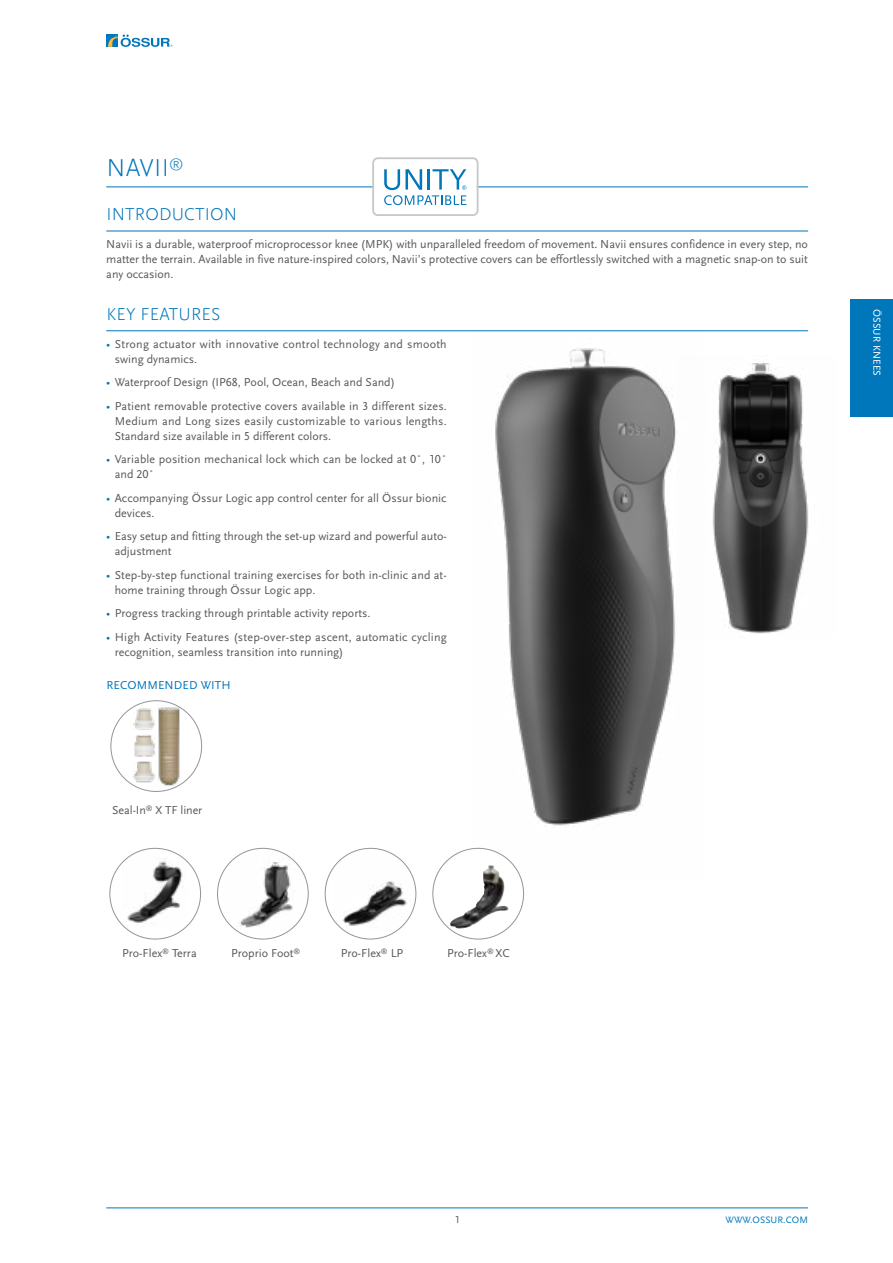
<style>
.page{position:relative;width:893px;height:1263px;background:#fff}
.page>*{position:absolute;margin:0;border:0;box-sizing:border-box;transform-origin:0 0}
.t1{font:300 25.5px "Scala Sans OT";letter-spacing:.01em;color:#0076bb}
.t2{font:300 18px "Scala Sans OT";letter-spacing:.01em;color:#0076bb}
.t3{font:12px/15px "Scala Sans OT";color:#58595b}
.t4{font:12px/15px "Scala Sans OT";letter-spacing:.02em;color:#58595b}
.t5{font:12px "Scala Sans OT";letter-spacing:.01em;color:#0076bb}
.t6{font:10.5px "Scala Sans OT";letter-spacing:.01em;color:#fff}
.t7{font:10.5px "Scala Sans OT";color:#58595b}
.t8{font:9.75px "Scala Sans OT";letter-spacing:.01em;color:#0076bb}
.s1{color:#0076bb}
</style>
<div class="page">
<hr style="left:106px;top:1207px;width:702px;height:1px;background:#0076bb">
<div style="left:106px;top:34px;width:13px;height:13px;background:#0076bb"></div>
<svg style="left:108px;top:35px;width:65px;height:12px"></svg>
<div style="left:850px;top:299px;width:43px;height:117px;background:#0076bb"></div>
<hr style="left:106px;top:187px;width:702px;height:1px;background:#0076bb">
<hr style="left:106px;top:231px;width:702px;height:1px;background:#0076bb">
<hr style="left:106px;top:330px;width:702px;height:1px;background:#0076bb">
<img style="left:472px;top:330px;width:231px;height:546px">
<img style="left:224px;top:848px;width:84px;height:88px">
<div style="left:433px;top:848px;width:91px;height:91px;background:#fff;border-radius:50%"></div>
<img style="left:450px;top:865px;width:59px;height:64px">
<img style="left:121px;top:848px;width:67px;height:83px">
<img style="left:676px;top:355px;width:133px;height:282px">
<svg style="left:372px;top:157px;width:106px;height:59px"></svg>
<img style="left:332px;top:848px;width:84px;height:85px">
<img style="left:158px;top:703px;width:22px;height:86px">
<img style="left:133px;top:709px;width:23px;height:20px">
<img style="left:134px;top:735px;width:21px;height:22px">
<img style="left:132px;top:761px;width:23px;height:21px">
<h1 class="t1" style="left:106px;top:154px;width:79px">NAVII<sup>®</sup></h1>
<h2 class="t2" style="left:106px;top:205px;width:132px">INTRODUCTION</h2>
<p class="t3" style="left:106px;top:237px;width:703px;text-align:justify">Navii is a durable, waterproof microprocessor knee (MPK) with unparalleled freedom of movement. Navii ensures confidence in every step, no matter the terrain. Available in five nature-inspired colors, Navii’s protective covers can be effortlessly switched with a magnetic snap-on to suit any occasion.</p>
<h2 class="t2" style="left:106px;top:304px;width:116px">KEY FEATURES</h2>
<p class="t4" style="left:115px;top:337px;width:333px;text-indent:-9px"><span class="s1">•</span> Strong actuator with innovative control technology and smooth swing dynamics.</p>
<p class="t3" style="left:106px;top:375px;width:290px"><span class="s1">•</span> Waterproof Design (IP68, Pool, Ocean, Beach and Sand)</p>
<p class="t3" style="left:115px;top:399px;width:334px;text-align:justify;text-indent:-9px"><span class="s1">•</span> Patient removable protective covers available in 3 different sizes.<br>Medium and Long sizes easily customizable to various lengths.<br>Standard size available in 5 different colors.</p>
<p class="t3" style="left:115px;top:452px;width:333px;text-indent:-9px"><span class="s1">•</span> Variable position mechanical lock which can be locked at 0˚, 10˚ and 20˚</p>
<p class="t3" style="left:115px;top:491px;width:333px;text-indent:-9px"><span class="s1">•</span> Accompanying Össur Logic app control center for all Össur bionic devices.</p>
<p class="t3" style="left:115px;top:529px;width:333px;text-indent:-9px"><span class="s1">•</span> Easy setup and fitting through the set-up wizard and powerful auto&shy;adjustment</p>
<p class="t3" style="left:115px;top:568px;width:333px;text-indent:-9px"><span class="s1">•</span> Step-by-step functional training exercises for both in-clinic and at&shy;home training through Össur Logic app.</p>
<p class="t3" style="left:106px;top:606px;width:266px"><span class="s1">•</span> Progress tracking through printable activity reports.</p>
<p class="t3" style="left:115px;top:630px;width:333px;text-indent:-9px"><span class="s1">•</span> High Activity Features (step-over-step ascent, automatic cycling recognition, seamless transition into running)</p>
<p class="t5" style="left:106px;top:679px;width:126px">RECOMMENDED WITH</p>
<p class="t3" style="left:112px;top:803px;width:92px">Seal-In<sup>®</sup> X TF liner</p>
<p class="t3" style="left:122px;top:946px;width:76px">Pro-Flex<sup>®</sup> Terra</p>
<p class="t3" style="left:231px;top:946px;width:71px">Proprio Foot<sup>®</sup></p>
<p class="t3" style="left:341px;top:946px;width:64px">Pro-Flex<sup>®</sup> LP</p>
<p class="t3" style="left:447px;top:946px;width:64px">Pro-Flex<sup>®</sup> XC</p>
<p class="t6" style="left:883px;top:309px;width:69px;rotate:90deg">ÖSSUR KNEES</p>
<p class="t7" style="left:454px;top:1214px;width:7px">1</p>
<p class="t8" style="left:725px;top:1214px;width:84px">WWW.OSSUR.COM</p>
</div>
